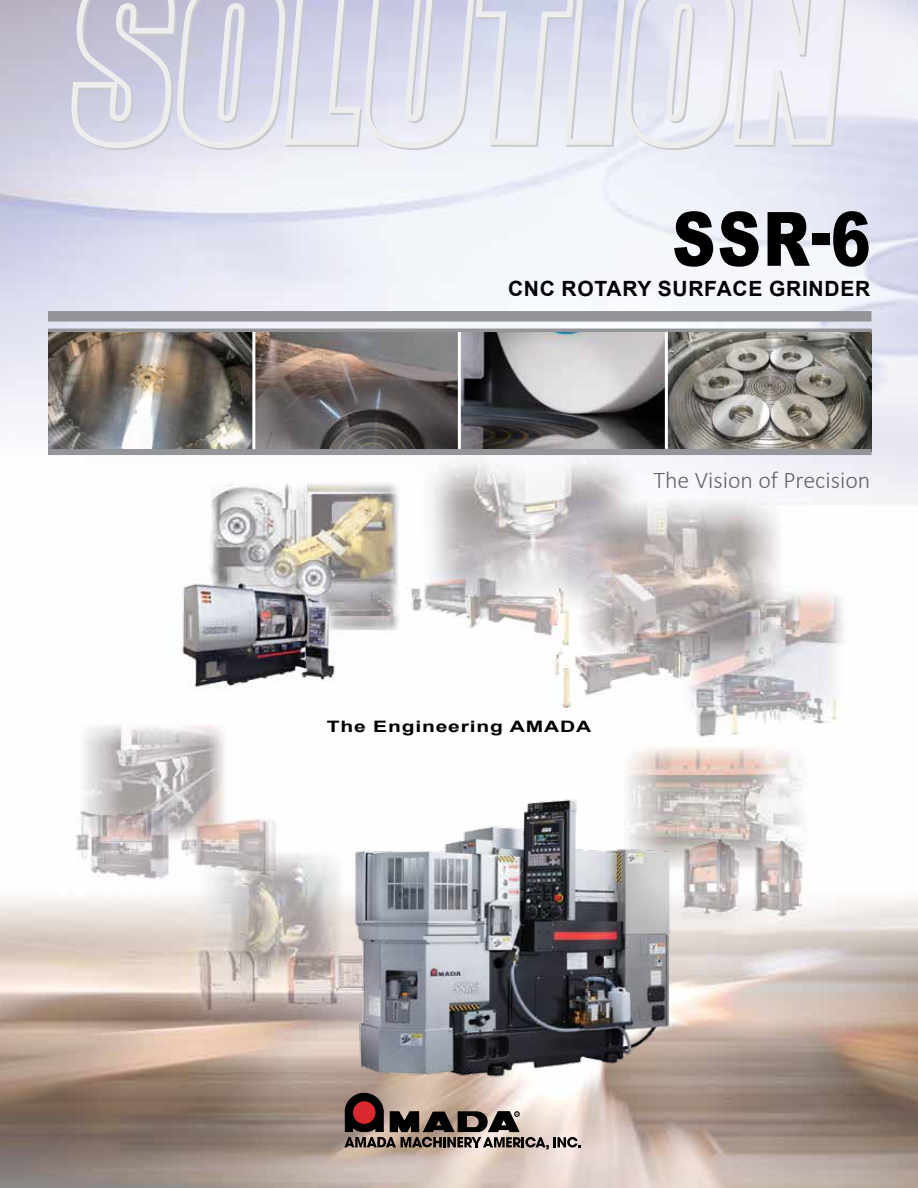
<style>
.page{position:relative;width:918px;height:1188px;background:#fff}
.page>*{position:absolute;margin:0;border:0;box-sizing:border-box;transform-origin:0 0}
.t1{font:900 75px "Arial";color:#000;scale:.8 1}
.t2{font:300 24px "Calibri";color:#636466}
.t3{font:700 21px "Arial";letter-spacing:.035em;color:#000}
.t4{font:700 15.75px "Arial";letter-spacing:.04em;color:#000;scale:1.33 1}
</style>
<div class="page">
<img style="left:0;top:0;width:918px;height:1188px">
<svg style="left:67px;top:0;width:784px;height:153px"></svg>
<img style="left:48px;top:332px;width:824px;height:117px">
<hr style="left:252px;top:329px;width:3px;height:122px;background:#fff">
<hr style="left:458px;top:329px;width:3px;height:122px;background:#fff">
<hr style="left:665px;top:329px;width:3px;height:122px;background:#fff">
<div style="left:48px;top:311px;width:824px;height:11px;background:#939598"></div>
<hr style="left:48px;top:329px;width:824px;height:3px;background:#939598">
<div style="left:48px;top:449px;width:824px;height:6px;background:#939598"></div>
<svg style="left:344px;top:1093px;width:237px;height:57px"></svg>
<img style="left:327px;top:790px;width:370px;height:294px">
<h1 class="t1" style="left:672px;top:185px;width:250px">SSR-6</h1>
<p class="t3" style="left:508px;top:274px;width:364px">CNC ROTARY SURFACE GRINDER</p>
<p class="t2" style="left:654px;top:465px;width:218px">The Vision of Precision</p>
<p class="t4" style="left:327px;top:716px;width:200px">The Engineering AMADA</p>
</div>
